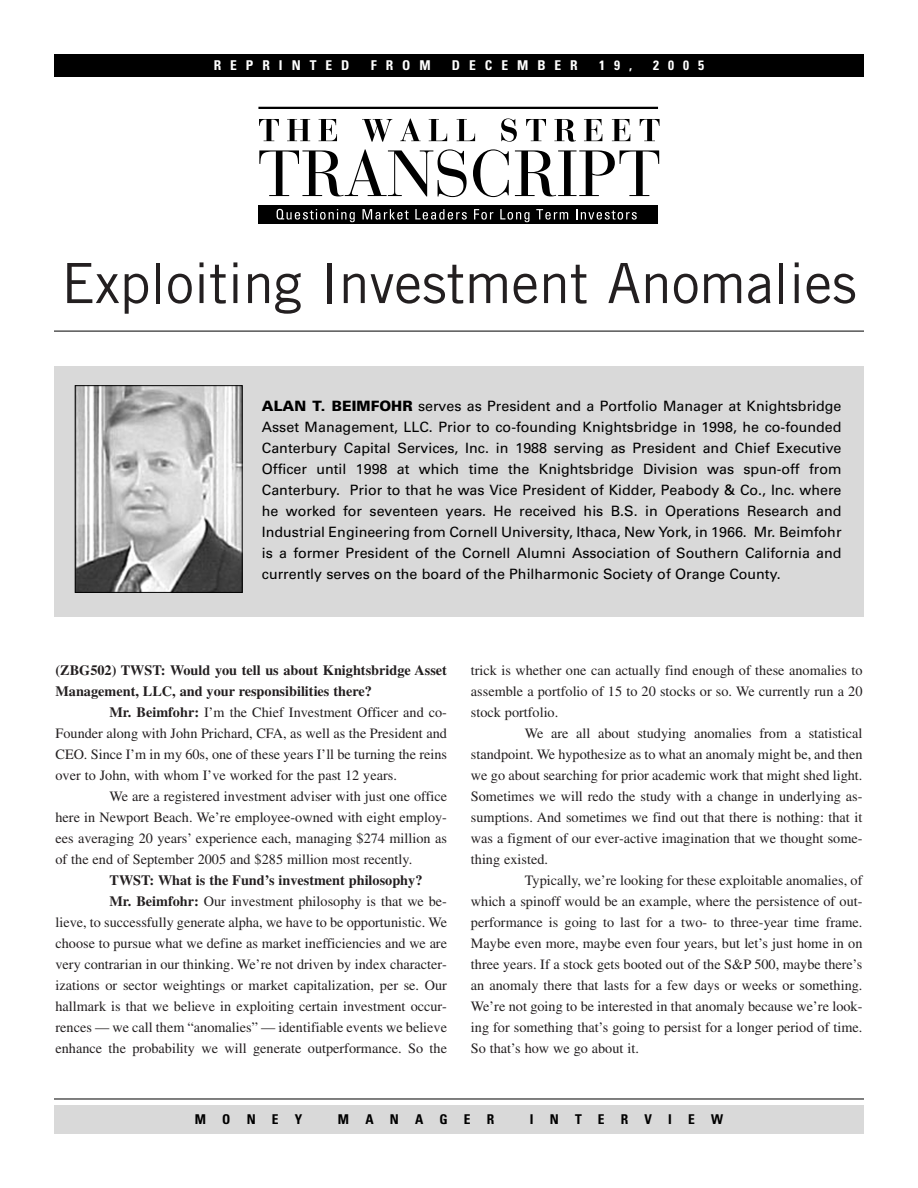
<style>
.page{position:relative;width:918px;height:1188px;background:#fff}
.page>*{position:absolute;margin:0;border:0;box-sizing:border-box;transform-origin:0 0}
.t1{font:55.5px "Trade Gothic";color:#231f20}
.t2{font:14.25px/21px "Times";color:#231f20;text-align:justify}
.t3{font:14.25px/21px "Univers";color:#000;text-align:justify}
.t4{font:700 14.25px/21px "Times";color:#231f20}
.t5{font:700 condensed 13.5px "Univers";letter-spacing:.665em;color:#fff}
.t6{font:700 condensed 13.5px "Univers";letter-spacing:1.2em;color:#000}
.s1{font-weight:900}
.s2{font-weight:700}
</style>
<div class="page">
<div style="left:54px;top:366px;width:810px;height:250px;background:#d9d9d9"></div>
<svg style="left:54px;top:331px;width:810px;height:262px"></svg>
<div style="left:54px;top:1105px;width:810px;height:29px;background:#d9d9d9"></div>
<hr style="left:54px;top:1099px;width:810px;height:1px;background:#000">
<div style="left:54px;top:54px;width:810px;height:22px;background:#000"></div>
<div style="left:258px;top:205px;width:400px;height:19px;background:#000"></div>
<svg style="left:259px;top:119px;width:20px;height:22px"></svg>
<svg style="left:287px;top:119px;width:23px;height:22px"></svg>
<svg style="left:319px;top:119px;width:18px;height:22px"></svg>
<svg style="left:362px;top:119px;width:30px;height:23px"></svg>
<svg style="left:400px;top:118px;width:21px;height:23px"></svg>
<svg style="left:429px;top:119px;width:18px;height:22px"></svg>
<svg style="left:457px;top:119px;width:18px;height:22px"></svg>
<svg style="left:501px;top:118px;width:16px;height:24px"></svg>
<svg style="left:526px;top:119px;width:20px;height:22px"></svg>
<svg style="left:554px;top:119px;width:22px;height:23px"></svg>
<svg style="left:584px;top:119px;width:18px;height:22px"></svg>
<svg style="left:612px;top:119px;width:18px;height:22px"></svg>
<svg style="left:640px;top:119px;width:20px;height:22px"></svg>
<svg style="left:259px;top:149px;width:208px;height:48px"></svg>
<svg style="left:473px;top:149px;width:36px;height:48px"></svg>
<svg style="left:515px;top:150px;width:144px;height:46px"></svg>
<svg style="left:277px;top:209px;width:78px;height:13px"></svg>
<svg style="left:363px;top:209px;width:46px;height:11px"></svg>
<svg style="left:415px;top:209px;width:52px;height:11px"></svg>
<svg style="left:474px;top:209px;width:19px;height:11px"></svg>
<svg style="left:500px;top:209px;width:29px;height:13px"></svg>
<svg style="left:536px;top:209px;width:32px;height:11px"></svg>
<svg style="left:576px;top:209px;width:61px;height:11px"></svg>
<hr style="left:258px;top:107px;width:400px;height:2px;background:#000">
<p class="t5" style="left:214px;top:60px;width:137px">REPRINTED</p>
<p class="t5" style="left:371px;top:60px;width:61px">FROM</p>
<p class="t5" style="left:452px;top:60px;width:127px">DECEMBER</p>
<p class="t5" style="left:599px;top:60px;width:34px">19,</p>
<p class="t5" style="left:653px;top:60px;width:52px">2005</p>
<h1 class="t1" style="left:61px;top:263px;width:797px">Exploiting Investment Anomalies</h1>
<p class="t3" style="left:262px;top:397px;width:581px"><span class="s1">ALAN T. BEIMFOHR</span> serves as President and a Portfolio Manager at Knightsbridge Asset Management, LLC. Prior to co-founding Knightsbridge in 1998, he co-founded Canterbury Capital Services, Inc. in 1988 serving as President and Chief Executive Officer until 1998 at which time the Knightsbridge Division was spun-off from Canterbury. Prior to that he was Vice President of Kidder, Peabody &amp; Co., Inc. where he worked for seventeen years. He received his B.S. in Operations Research and Industrial Engineering from Cornell University, Ithaca, New York, in 1966. Mr. Beimfohr is a former President of the Cornell Alumni Association of Southern California and currently serves on the board of the Philharmonic Society of Orange County.</p>
<p class="t4" style="left:56px;top:661px;width:393px">(ZBG502) TWST: Would you tell us about Knightsbridge Asset<br>Management, LLC, and your responsibilities there?</p>
<p class="t2" style="left:56px;top:703px;width:393px;text-indent:54px"><span class="s2">Mr. Beimfohr:</span> I’m the Chief Investment Officer and co-Founder along with John Prichard, CFA, as well as the President and CEO. Since I’m in my 60s, one of these years I’ll be turning the reins over to John, with whom I’ve worked for the past 12 years.</p>
<p class="t2" style="left:56px;top:787px;width:393px;text-indent:54px">We are a registered investment adviser with just one office here in Newport Beach. We’re employee-owned with eight employ&shy;ees averaging 20 years’ experience each, managing $274 million as of the end of September 2005 and $285 million most recently.</p>
<p class="t4" style="left:110px;top:871px;width:315px">TWST: What is the Fund’s investment philosophy?</p>
<p class="t2" style="left:110px;top:892px;width:339px"><span class="s2">Mr. Beimfohr:</span> Our investment philosophy is that we be-</p>
<p class="t2" style="left:56px;top:913px;width:393px">lieve, to successfully generate alpha, we have to be opportunistic. We</p>
<p class="t2" style="left:56px;top:934px;width:393px">choose to pursue what we define as market inefficiencies and we are</p>
<p class="t2" style="left:56px;top:955px;width:393px">very contrarian in our thinking. We’re not driven by index character-</p>
<p class="t2" style="left:56px;top:976px;width:393px">izations or sector weightings or market capitalization, per se. Our</p>
<p class="t2" style="left:56px;top:997px;width:393px">hallmark is that we believe in exploiting certain investment occur-</p>
<p class="t2" style="left:56px;top:1018px;width:393px">rences — we call them “anomalies” — identifiable events we believe</p>
<p class="t2" style="left:56px;top:1039px;width:393px">enhance the probability we will generate outperformance. So the</p>
<p class="t2" style="left:471px;top:661px;width:393px">trick is whether one can actually find enough of these anomalies to assemble a portfolio of 15 to 20 stocks or so. We currently run a 20 stock portfolio.</p>
<p class="t2" style="left:471px;top:724px;width:393px;text-indent:54px">We are all about studying anomalies from a statistical standpoint. We hypothesize as to what an anomaly might be, and then we go about searching for prior academic work that might shed light.<br>Sometimes we will redo the study with a change in underlying as&shy;sumptions. And sometimes we find out that there is nothing: that it was a figment of our ever-active imagination that we thought some&shy;thing existed.</p>
<p class="t2" style="left:471px;top:871px;width:393px;text-indent:54px">Typically, we’re looking for these exploitable anomalies, of which a spinoff would be an example, where the persistence of out&shy;performance is going to last for a two- to three-year time frame.<br>Maybe even more, maybe even four years, but let’s just home in on three years. If a stock gets booted out of the S&amp;P 500, maybe there’s an anomaly there that lasts for a few days or weeks or something.<br>We’re not going to be interested in that anomaly because we’re look&shy;ing for something that’s going to persist for a longer period of time.<br>So that’s how we go about it.</p>
<p class="t6" style="left:195px;top:1115px;width:109px">MONEY</p>
<p class="t6" style="left:338px;top:1115px;width:158px">MANAGER</p>
<p class="t6" style="left:530px;top:1115px;width:195px">INTERVIEW</p>
</div>
